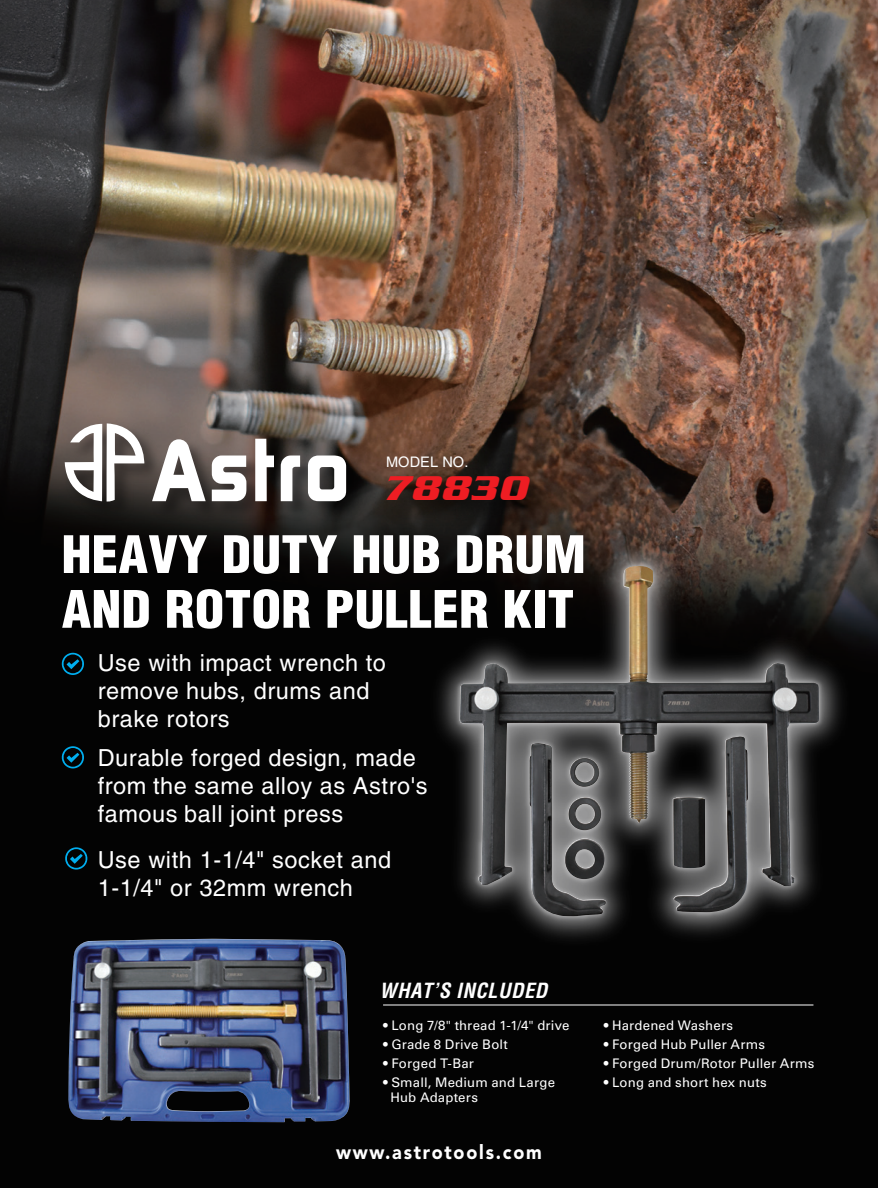
<style>
.page{position:relative;width:878px;height:1188px;background:#fff}
.page>*{position:absolute;margin:0;border:0;box-sizing:border-box;transform-origin:0 0}
.t1{font:900 condensed 50.4px/54.8px "Helvetica";letter-spacing:.005em;color:#fff;scale:1.06 1}
.t2{font:italic 700 37.2px "Serpentine";letter-spacing:.05em;color:#ee1d23}
.t3{font:23.55px/28.2px "Helvetica";letter-spacing:.025em;color:#fff}
.t4{font:italic 700 condensed 20.4px "Helvetica";letter-spacing:.025em;color:#fff}
.t5{font:900 19.8px "Avenir LT Std";letter-spacing:.1em;color:#fff;scale:.91 1}
.t6{font:14.55px "Helvetica";letter-spacing:.005em;color:#fff}
.t7{font:13.2px/14.7px "Univers LT Std";letter-spacing:.015em;color:#fff}
</style>
<div class="page">
<img style="left:0;top:0;width:878px;height:1188px">
<img style="left:60px;top:419px;width:309px;height:105px">
<svg style="left:152px;top:439px;width:54px;height:62px"></svg>
<svg style="left:212px;top:456px;width:34px;height:45px"></svg>
<svg style="left:255px;top:439px;width:19px;height:62px"></svg>
<svg style="left:281px;top:456px;width:19px;height:45px"></svg>
<svg style="left:308px;top:456px;width:38px;height:45px"></svg>
<svg style="left:65px;top:423px;width:80px;height:79px"></svg>
<img style="left:68px;top:939px;width:282px;height:183px">
<img style="left:319px;top:517px;width:559px;height:441px">
<img style="left:344px;top:542px;width:534px;height:391px">
<img style="left:459px;top:567px;width:172px;height:318px">
<svg style="left:61px;top:653px;width:24px;height:22px"></svg>
<svg style="left:61px;top:746px;width:24px;height:22px"></svg>
<svg style="left:64px;top:847px;width:24px;height:23px"></svg>
<img style="left:370px;top:458px;width:194px;height:85px">
<hr style="left:383px;top:1005px;width:430px;height:1px;background:#fff">
<p class="t6" style="left:386px;top:454px;width:84px">MODEL NO.</p>
<h2 class="t2" style="left:383px;top:467px;width:145px">78830</h2>
<h1 class="t1" style="left:62px;top:527px;width:496px">HEAVY DUTY HUB DRUM<br>AND ROTOR PULLER KIT</h1>
<h3 class="t3" style="left:98px;top:649px;width:290px">Use with impact wrench to remove hubs, drums and brake rotors</h3>
<h3 class="t3" style="left:98px;top:743px;width:331px">Durable forged design, made from the same alloy as Astro's famous ball joint press</h3>
<h3 class="t3" style="left:98px;top:845px;width:295px">Use with 1-1/4" socket and<br>1-1/4" or 32mm wrench</h3>
<h3 class="t4" style="left:379px;top:978px;width:169px">WHAT’S INCLUDED</h3>
<p class="t7" style="left:383px;top:1018px;width:188px">• Long 7/8" thread 1-1/4" drive</p>
<p class="t7" style="left:383px;top:1037px;width:126px">• Grade 8 Drive Bolt</p>
<p class="t7" style="left:383px;top:1056px;width:92px">• Forged T-Bar</p>
<p class="t7" style="left:390px;top:1075px;width:166px;text-indent:-7px">• Small, Medium and Large<br>Hub Adapters</p>
<h3 class="t5" style="left:336px;top:1140px;width:228px">www.astrotools.com</h3>
<p class="t7" style="left:603px;top:1018px;width:131px">• Hardened Washers</p>
<p class="t7" style="left:603px;top:1037px;width:163px">• Forged Hub Puller Arms</p>
<p class="t7" style="left:603px;top:1056px;width:212px">• Forged Drum/Rotor Puller Arms</p>
<p class="t7" style="left:603px;top:1075px;width:164px">• Long and short hex nuts</p>
</div>
